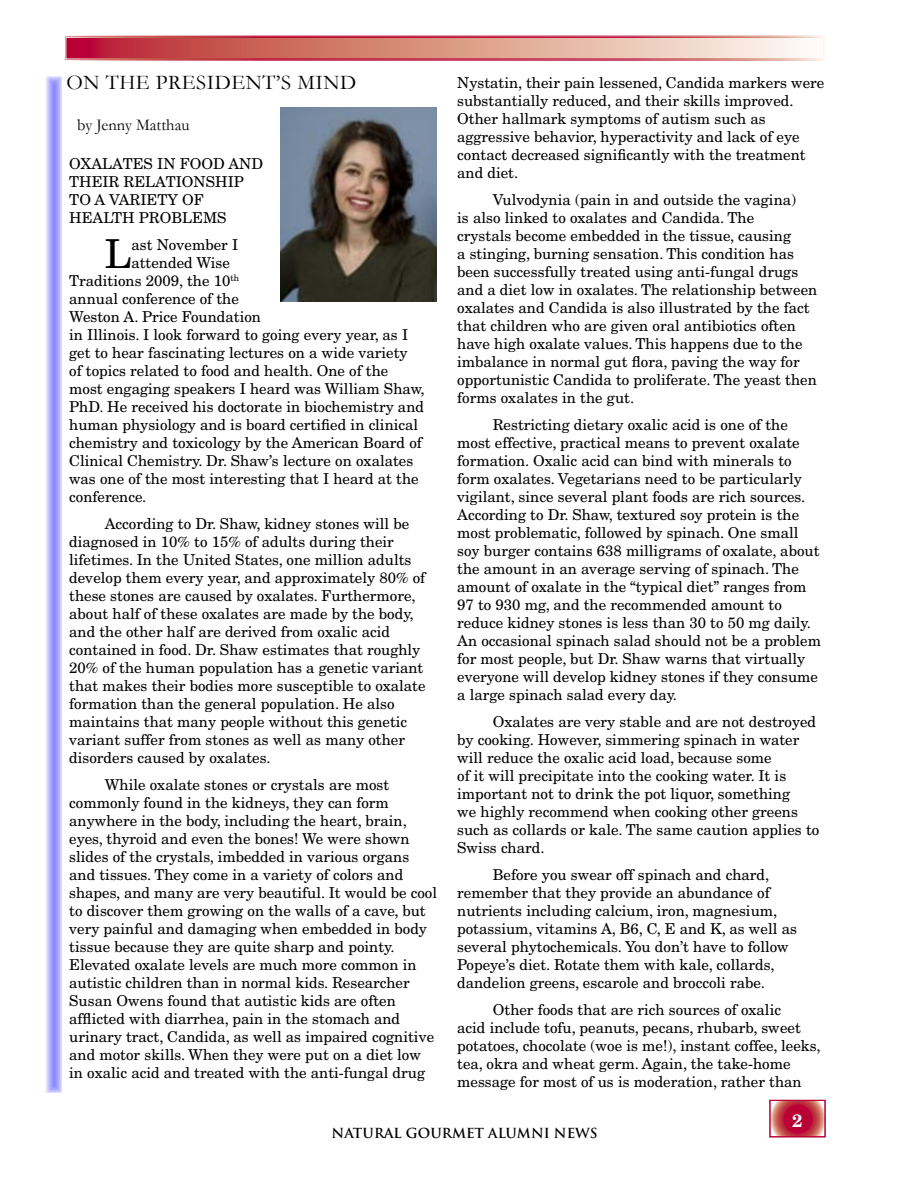
<style>
.page{position:relative;width:918px;height:1188px;background:#fff}
.page>*{position:absolute;margin:0;border:0;box-sizing:border-box;transform-origin:0 0}
.t1{font:39.9px "New Century Schlbk";color:#000}
.Heading_1{font:21px "Garamond";letter-spacing:.025em;color:#000}
.TOC_Text{font:700 18px "New Century Schlbk";color:#fff}
.Byline{font:16.5px "Garamond";color:#000}
.Normal_No_Indent{font:15px/18px "New Century Schlbk";color:#000}
.t2{font:700 13.5px "Trajan";color:#000}
</style>
<div class="page">
<svg style="left:65px;top:36px;width:760px;height:24px;background:#d88883"></svg>
<svg style="left:46px;top:76px;width:16px;height:1017px;background:#b2b2ff"></svg>
<svg style="left:772px;top:1102px;width:51px;height:33px;background:#c43c50"></svg>
<div style="left:770px;top:1100px;width:55px;height:37px;border:1px solid #b90035"></div>
<img style="left:281px;top:107px;width:155px;height:194px">
<p class="Heading_1" style="left:66px;top:70px;width:291px">ON THE PRESIDENT’S MIND</p>
<p class="Byline" style="left:77px;top:115px;width:114px">by Jenny Matthau</p>
<p class="Normal_No_Indent" style="left:69px;top:155px;width:195px">OXALATES IN FOOD AND<br>THEIR RELATIONSHIP<br>TO A VARIETY OF<br>HEALTH PROBLEMS</p>
<p class="t1" style="left:105px;top:229px;width:28px">L</p>
<p class="Normal_No_Indent" style="left:131px;top:236px;width:108px">ast November I</p>
<p class="Normal_No_Indent" style="left:131px;top:254px;width:100px">attended Wise</p>
<p class="Normal_No_Indent" style="left:69px;top:272px;width:171px">Traditions 2009, the 10<sup>th</sup></p>
<p class="Normal_No_Indent" style="left:69px;top:290px;width:171px">annual conference of the</p>
<p class="Normal_No_Indent" style="left:69px;top:308px;width:193px">Weston A. Price Foundation</p>
<p class="Normal_No_Indent" style="left:69px;top:326px;width:340px">in Illinois. I look forward to going every year, as I</p>
<p class="Normal_No_Indent" style="left:69px;top:344px;width:340px">get to hear fascinating lectures on a wide variety</p>
<p class="Normal_No_Indent" style="left:69px;top:362px;width:321px">of topics related to food and health. One of the</p>
<p class="Normal_No_Indent" style="left:69px;top:380px;width:357px">most engaging speakers I heard was William Shaw,</p>
<p class="Normal_No_Indent" style="left:69px;top:398px;width:356px">PhD. He received his doctorate in biochemistry and</p>
<p class="Normal_No_Indent" style="left:69px;top:416px;width:351px">human physiology and is board certified in clinical</p>
<p class="Normal_No_Indent" style="left:69px;top:434px;width:354px">chemistry and toxicology by the American Board of</p>
<p class="Normal_No_Indent" style="left:69px;top:452px;width:346px">Clinical Chemistry. Dr. Shaw’s lecture on oxalates</p>
<p class="Normal_No_Indent" style="left:69px;top:470px;width:351px">was one of the most interesting that I heard at the</p>
<p class="Normal_No_Indent" style="left:69px;top:488px;width:79px">conference.</p>
<p class="Normal_No_Indent" style="left:69px;top:515px;width:358px;text-indent:36px">According to Dr. Shaw, kidney stones will be diagnosed in 10% to 15% of adults during their lifetimes. In the United States, one million adults develop them every year, and approximately 80% of these stones are caused by oxalates. Furthermore, about half of these oxalates are made by the body, and the other half are derived from oxalic acid contained in food. Dr. Shaw estimates that roughly 20% of the human population has a genetic variant that makes their bodies more susceptible to oxalate formation than the general population. He also maintains that many people without this genetic variant suffer from stones as well as many other disorders caused by oxalates.</p>
<p class="Normal_No_Indent" style="left:69px;top:776px;width:369px;text-indent:36px">While oxalate stones or crystals are most commonly found in the kidneys, they can form anywhere in the body, including the heart, brain, eyes, thyroid and even the bones! We were shown slides of the crystals, imbedded in various organs and tissues. They come in a variety of colors and shapes, and many are very beautiful. It would be cool to discover them growing on the walls of a cave, but very painful and damaging when embedded in body tissue because they are quite sharp and pointy.<br>Elevated oxalate levels are much more common in autistic children than in normal kids. Researcher Susan Owens found that autistic kids are often afflicted with diarrhea, pain in the stomach and urinary tract, Candida, as well as impaired cognitive and motor skills. When they were put on a diet low in oxalic acid and treated with the anti-fungal drug</p>
<p class="Normal_No_Indent" style="left:457px;top:73px;width:369px">Nystatin, their pain lessened, Candida markers were substantially reduced, and their skills improved.<br>Other hallmark symptoms of autism such as aggressive behavior, hyperactivity and lack of eye contact decreased significantly with the treatment and diet.</p>
<p class="Normal_No_Indent" style="left:457px;top:190px;width:362px;text-indent:36px">Vulvodynia (pain in and outside the vagina)<br>is also linked to oxalates and Candida. The<br>crystals become embedded in the tissue, causing<br>a stinging, burning sensation. This condition has been successfully treated using anti-fungal drugs and a diet low in oxalates. The relationship between oxalates and Candida is also illustrated by the fact that children who are given oral antibiotics often have high oxalate values. This happens due to the imbalance in normal gut flora, paving the way for opportunistic Candida to proliferate. The yeast then forms oxalates in the gut.</p>
<p class="Normal_No_Indent" style="left:457px;top:415px;width:365px;text-indent:36px">Restricting dietary oxalic acid is one of the most effective, practical means to prevent oxalate formation. Oxalic acid can bind with minerals to form oxalates. Vegetarians need to be particularly vigilant, since several plant foods are rich sources.<br>According to Dr. Shaw, textured soy protein is the most problematic, followed by spinach. One small soy burger contains 638 milligrams of oxalate, about the amount in an average serving of spinach. The amount of oxalate in the “typical diet” ranges from 97 to 930 mg, and the recommended amount to reduce kidney stones is less than 30 to 50 mg daily.<br>An occasional spinach salad should not be a problem for most people, but Dr. Shaw warns that virtually everyone will develop kidney stones if they consume a large spinach salad every day.</p>
<p class="Normal_No_Indent" style="left:457px;top:712px;width:364px;text-indent:36px">Oxalates are very stable and are not destroyed by cooking. However, simmering spinach in water will reduce the oxalic acid load, because some<br>of it will precipitate into the cooking water. It is important not to drink the pot liquor, something<br>we highly recommend when cooking other greens such as collards or kale. The same caution applies to Swiss chard.</p>
<p class="Normal_No_Indent" style="left:457px;top:865px;width:341px;text-indent:36px">Before you swear off spinach and chard, remember that they provide an abundance of nutrients including calcium, iron, magnesium, potassium, vitamins A, B6, C, E and K, as well as several phytochemicals. You don’t have to follow Popeye’s diet. Rotate them with kale, collards, dandelion greens, escarole and broccoli rabe.</p>
<p class="Normal_No_Indent" style="left:457px;top:1000px;width:365px;text-indent:36px">Other foods that are rich sources of oxalic<br>acid include tofu, peanuts, pecans, rhubarb, sweet potatoes, chocolate (woe is me!), instant coffee, leeks, tea, okra and wheat germ. Again, the take-home message for most of us is moderation, rather than</p>
<p class="t2" style="left:332px;top:1125px;width:268px">NATURAL GOURMET ALUMNI NEWS</p>
<p class="TOC_Text" style="left:792px;top:1109px;width:12px">2</p>
</div>
